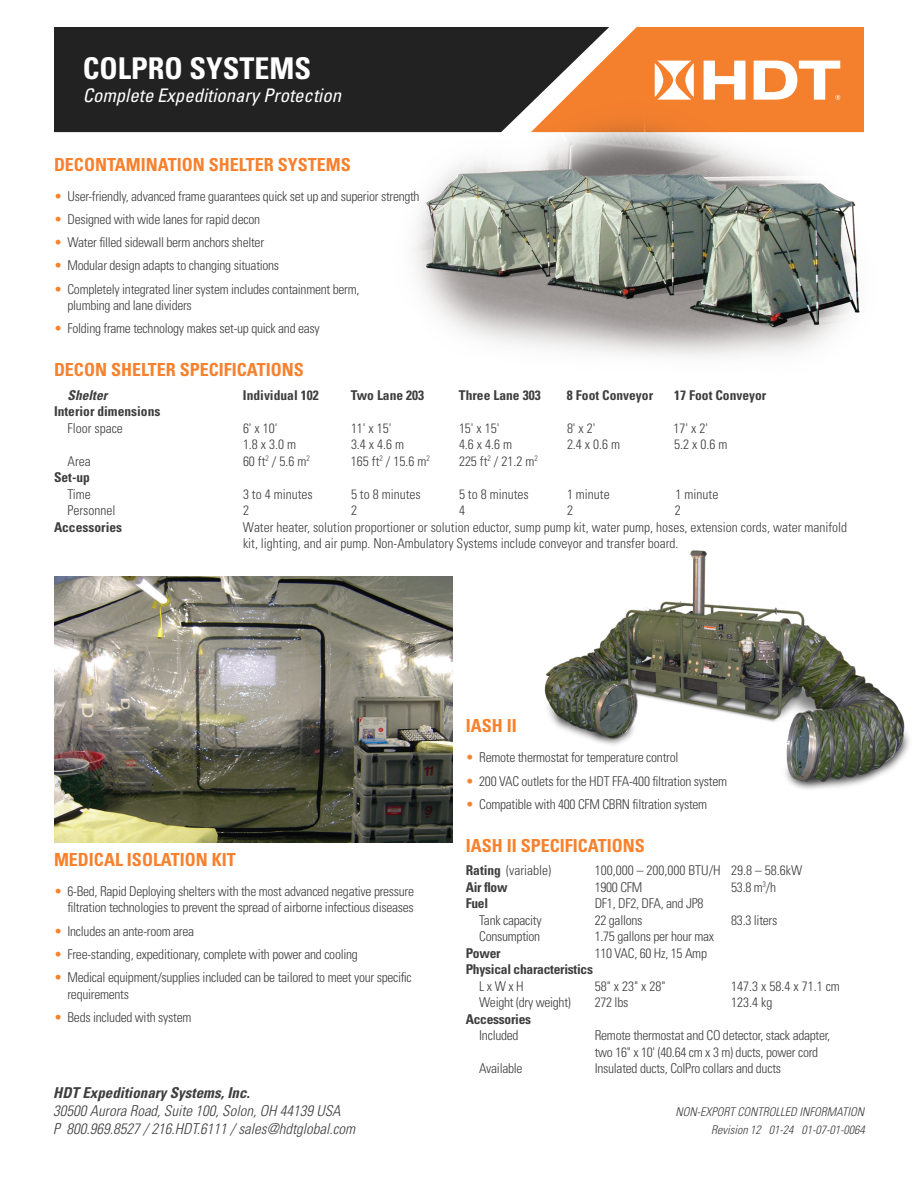
<style>
.page{position:relative;width:918px;height:1188px;background:#fff}
.page>*{position:absolute;margin:0;border:0;box-sizing:border-box;transform-origin:0 0}
.HDT_DS_Page_Title01{font:700 condensed 30px "Univers LT Std";color:#fff}
.HDT_DS_Page_Title01-2{font:italic condensed 18.75px "Univers LT Std";color:#fff}
.Paragraph_Style_3{font:700 condensed 18px "Univers LT Pro";color:#f7812d}
.HDT_DS_Address{font:italic 300 condensed 15px "Univers LT Std";color:#3e3e3f}
.HDT_DS_Address-2{font:italic 700 condensed 15px "Univers LT Std";color:#3e3e3f}
.HDT_DS_Bullets01{font:300 condensed 13.5px/16.5px "Univers LT Std";letter-spacing:-.02em;color:#3e3e3f}
.HDT_DS_Data_Text{font:300 condensed 13.5px/16.5px "Univers LT Std";color:#3e3e3f}
.HDT_DS_Data_Text-2{font:300 condensed 13.5px/16.5px "Univers LT Std";letter-spacing:-.02em;color:#3e3e3f}
.HDT_DS_Data_Text-3{font:700 condensed 13.5px "Univers LT Std";color:#3e3e3f}
.HDT_DS_Data_Text-4{font:700 condensed 13.5px "Univers LT Std";letter-spacing:-.02em;color:#3e3e3f}
.HDT_DS_Data_Text-5{font:italic 700 condensed 13.5px "Univers LT Std";color:#3e3e3f}
.HDT_DS_Revision_Text{font:italic 300 condensed 12px "Univers LT Std";color:#3e3e3f}
.s1{color:#f7812d}
.s2{font-weight:700}
</style>
<div class="page">
<div style="left:54px;top:27px;width:477px;height:105px;background:#222"></div>
<svg style="left:531px;top:27px;width:333px;height:47px"></svg>
<img style="left:387px;top:74px;width:477px;height:283px">
<img style="left:54px;top:577px;width:398px;height:266px">
<img style="left:544px;top:550px;width:365px;height:239px">
<p class="HDT_DS_Page_Title01" style="left:83px;top:50px;width:230px">COLPRO SYSTEMS</p>
<p class="HDT_DS_Page_Title01-2" style="left:83px;top:83px;width:260px">Complete Expeditionary Protection</p>
<p class="Paragraph_Style_3" style="left:54px;top:153px;width:298px">DECONTAMINATION SHELTER SYSTEMS</p>
<p class="HDT_DS_Bullets01" style="left:54px;top:188px;width:367px"><span class="s1">•</span> User-friendly, advanced frame guarantees quick set up and superior strength</p>
<p class="HDT_DS_Bullets01" style="left:54px;top:211px;width:208px"><span class="s1">•</span> Designed with wide lanes for rapid decon</p>
<p class="HDT_DS_Bullets01" style="left:54px;top:234px;width:212px"><span class="s1">•</span> Water filled sidewall berm anchors shelter</p>
<p class="HDT_DS_Bullets01" style="left:54px;top:257px;width:227px"><span class="s1">•</span> Modular design adapts to changing situations</p>
<p class="HDT_DS_Bullets01" style="left:68px;top:281px;width:293px;text-indent:-14px"><span class="s1">•</span> Completely integrated liner system includes containment berm, plumbing and lane dividers</p>
<p class="HDT_DS_Bullets01" style="left:54px;top:320px;width:267px"><span class="s1">•</span> Folding frame technology makes set-up quick and easy</p>
<p class="Paragraph_Style_3" style="left:54px;top:359px;width:251px">DECON SHELTER SPECIFICATIONS</p>
<p class="HDT_DS_Data_Text-5" style="left:68px;top:387px;width:41px">Shelter</p>
<p class="HDT_DS_Data_Text-3" style="left:243px;top:387px;width:77px">Individual 102</p>
<p class="HDT_DS_Data_Text-3" style="left:351px;top:387px;width:75px">Two Lane 203</p>
<p class="HDT_DS_Data_Text-3" style="left:459px;top:387px;width:83px">Three Lane 303</p>
<p class="HDT_DS_Data_Text-3" style="left:567px;top:387px;width:88px">8 Foot Conveyor</p>
<p class="HDT_DS_Data_Text-3" style="left:674px;top:387px;width:94px">17 Foot Conveyor</p>
<p class="HDT_DS_Data_Text-3" style="left:54px;top:403px;width:108px">Interior dimensions</p>
<p class="HDT_DS_Data_Text" style="left:68px;top:420px;width:57px">Floor space</p>
<p class="HDT_DS_Data_Text" style="left:243px;top:420px;width:36px">6' x 10'</p>
<p class="HDT_DS_Data_Text" style="left:351px;top:420px;width:42px">11' x 15'</p>
<p class="HDT_DS_Data_Text" style="left:459px;top:420px;width:42px">15' x 15'</p>
<p class="HDT_DS_Data_Text" style="left:567px;top:420px;width:30px">8' x 2'</p>
<p class="HDT_DS_Data_Text" style="left:674px;top:420px;width:36px">17' x 2'</p>
<p class="HDT_DS_Data_Text" style="left:243px;top:436px;width:55px">1.8 x 3.0 m</p>
<p class="HDT_DS_Data_Text" style="left:351px;top:436px;width:55px">3.4 x 4.6 m</p>
<p class="HDT_DS_Data_Text" style="left:459px;top:436px;width:55px">4.6 x 4.6 m</p>
<p class="HDT_DS_Data_Text" style="left:567px;top:436px;width:55px">2.4 x 0.6 m</p>
<p class="HDT_DS_Data_Text" style="left:674px;top:436px;width:55px">5.2 x 0.6 m</p>
<p class="HDT_DS_Data_Text" style="left:68px;top:453px;width:25px">Area</p>
<p class="HDT_DS_Data_Text" style="left:243px;top:453px;width:68px">60 ft<sup>2</sup> / 5.6 m<sup>2</sup></p>
<p class="HDT_DS_Data_Text" style="left:351px;top:453px;width:80px">165 ft<sup>2</sup> / 15.6 m<sup>2</sup></p>
<p class="HDT_DS_Data_Text" style="left:459px;top:453px;width:80px">225 ft<sup>2</sup> / 21.2 m<sup>2</sup></p>
<p class="HDT_DS_Data_Text-3" style="left:54px;top:469px;width:38px">Set-up</p>
<p class="HDT_DS_Data_Text" style="left:68px;top:486px;width:25px">Time</p>
<p class="HDT_DS_Data_Text" style="left:243px;top:486px;width:71px">3 to 4 minutes</p>
<p class="HDT_DS_Data_Text" style="left:351px;top:486px;width:71px">5 to 8 minutes</p>
<p class="HDT_DS_Data_Text" style="left:459px;top:486px;width:71px">5 to 8 minutes</p>
<p class="HDT_DS_Data_Text" style="left:567px;top:486px;width:44px">1 minute</p>
<p class="HDT_DS_Data_Text" style="left:676px;top:486px;width:44px">1 minute</p>
<p class="HDT_DS_Data_Text" style="left:68px;top:502px;width:49px">Personnel</p>
<p class="HDT_DS_Data_Text" style="left:243px;top:502px;width:7px">2</p>
<p class="HDT_DS_Data_Text" style="left:351px;top:502px;width:7px">2</p>
<p class="HDT_DS_Data_Text" style="left:459px;top:502px;width:7px">4</p>
<p class="HDT_DS_Data_Text" style="left:567px;top:502px;width:7px">2</p>
<p class="HDT_DS_Data_Text" style="left:675px;top:502px;width:7px">2</p>
<p class="HDT_DS_Data_Text-3" style="left:54px;top:519px;width:70px">Accessories</p>
<p class="HDT_DS_Data_Text" style="left:243px;top:519px;width:606px">Water heater, solution proportioner or solution eductor, sump pump kit, water pump, hoses, extension cords, water manifold kit, lighting, and air pump. Non-Ambulatory Systems include conveyor and transfer board.</p>
<p class="Paragraph_Style_3" style="left:54px;top:848px;width:183px">MEDICAL ISOLATION KIT</p>
<p class="HDT_DS_Bullets01" style="left:54px;top:883px;width:362px;text-align:right"><span class="s1">•</span> 6-Bed, Rapid Deploying shelters with the most advanced negative pressure filtration technologies to prevent the spread of airborne infectious diseases</p>
<p class="HDT_DS_Bullets01" style="left:54px;top:923px;width:142px"><span class="s1">•</span> Includes an ante-room area</p>
<p class="HDT_DS_Bullets01" style="left:54px;top:946px;width:305px"><span class="s1">•</span> Free-standing, expeditionary, complete with power and cooling</p>
<p class="HDT_DS_Bullets01" style="left:68px;top:969px;width:346px;text-indent:-14px"><span class="s1">•</span> Medical equipment/supplies included can be tailored to meet your specific requirements</p>
<p class="HDT_DS_Bullets01" style="left:54px;top:1009px;width:139px"><span class="s1">•</span> Beds included with system</p>
<p class="Paragraph_Style_3" style="left:466px;top:715px;width:53px">IASH II</p>
<p class="HDT_DS_Bullets01" style="left:466px;top:749px;width:214px"><span class="s1">•</span> Remote thermostat for temperature control</p>
<p class="HDT_DS_Bullets01" style="left:466px;top:773px;width:263px"><span class="s1">•</span> 200 VAC outlets for the HDT FFA-400 filtration system</p>
<p class="HDT_DS_Bullets01" style="left:466px;top:796px;width:243px"><span class="s1">•</span> Compatible with 400 CFM CBRN filtration system</p>
<p class="Paragraph_Style_3" style="left:466px;top:835px;width:180px">IASH II SPECIFICATIONS</p>
<p class="HDT_DS_Data_Text" style="left:466px;top:862px;width:87px"><span class="s2">Rating</span> (variable)</p>
<p class="HDT_DS_Data_Text" style="left:595px;top:862px;width:209px">100,000 – 200,000 BTU/H 29.8 – 58.6kW</p>
<p class="HDT_DS_Data_Text-3" style="left:466px;top:879px;width:43px">Air flow</p>
<p class="HDT_DS_Data_Text" style="left:595px;top:879px;width:49px">1900 CFM</p>
<p class="HDT_DS_Data_Text" style="left:731px;top:879px;width:46px">53.8 m<sup>3</sup>/h</p>
<p class="HDT_DS_Data_Text-3" style="left:466px;top:895px;width:24px">Fuel</p>
<p class="HDT_DS_Data_Text-2" style="left:595px;top:895px;width:110px">DF1, DF2, DFA, and JP8</p>
<p class="HDT_DS_Data_Text-2" style="left:479px;top:912px;width:64px">Tank capacity</p>
<p class="HDT_DS_Data_Text-2" style="left:595px;top:912px;width:49px">22 gallons</p>
<p class="HDT_DS_Data_Text-2" style="left:731px;top:912px;width:48px">83.3 liters</p>
<p class="HDT_DS_Data_Text-2" style="left:479px;top:928px;width:63px">Consumption</p>
<p class="HDT_DS_Data_Text-2" style="left:595px;top:928px;width:121px">1.75 gallons per hour max</p>
<p class="HDT_DS_Data_Text-3" style="left:466px;top:945px;width:36px">Power</p>
<p class="HDT_DS_Data_Text-2" style="left:595px;top:945px;width:114px">110 VAC, 60 Hz, 15 Amp</p>
<p class="HDT_DS_Data_Text-4" style="left:466px;top:961px;width:129px">Physical characteristics</p>
<p class="HDT_DS_Data_Text" style="left:479px;top:978px;width:46px">L x W x H</p>
<p class="HDT_DS_Data_Text" style="left:595px;top:978px;width:72px">58" x 23" x 28"</p>
<p class="HDT_DS_Data_Text" style="left:731px;top:978px;width:110px">147.3 x 58.4 x 71.1 cm</p>
<p class="HDT_DS_Data_Text-2" style="left:479px;top:994px;width:93px">Weight (dry weight)</p>
<p class="HDT_DS_Data_Text" style="left:595px;top:994px;width:35px">272 lbs</p>
<p class="HDT_DS_Data_Text" style="left:731px;top:994px;width:43px">123.4 kg</p>
<p class="HDT_DS_Data_Text-4" style="left:466px;top:1011px;width:67px">Accessories</p>
<p class="HDT_DS_Data_Text-2" style="left:479px;top:1027px;width:41px">Included</p>
<p class="HDT_DS_Data_Text-2" style="left:595px;top:1027px;width:237px">Remote thermostat and CO detector, stack adapter, two 16" x 10' (40.64 cm x 3 m) ducts, power cord</p>
<p class="HDT_DS_Data_Text-2" style="left:479px;top:1060px;width:45px">Available</p>
<p class="HDT_DS_Data_Text-2" style="left:595px;top:1060px;width:188px">Insulated ducts, ColPro collars and ducts</p>
<p class="HDT_DS_Address-2" style="left:53px;top:1083px;width:198px">HDT Expeditionary Systems, Inc.</p>
<p class="HDT_DS_Address" style="left:53px;top:1102px;width:289px">30500 Aurora Road, Suite 100, Solon, OH 44139 USA</p>
<p class="HDT_DS_Address" style="left:53px;top:1120px;width:304px">P 800.969.8527 / 216.HDT.6111 / sales@hdtglobal.com</p>
<p class="HDT_DS_Revision_Text" style="left:711px;top:1123px;width:155px">Revision 12 01-24 01-07-01-0064</p>
<p class="HDT_DS_Revision_Text" style="left:676px;top:1105px;width:190px">NON-EXPORT CONTROLLED INFORMATION</p>
</div>
